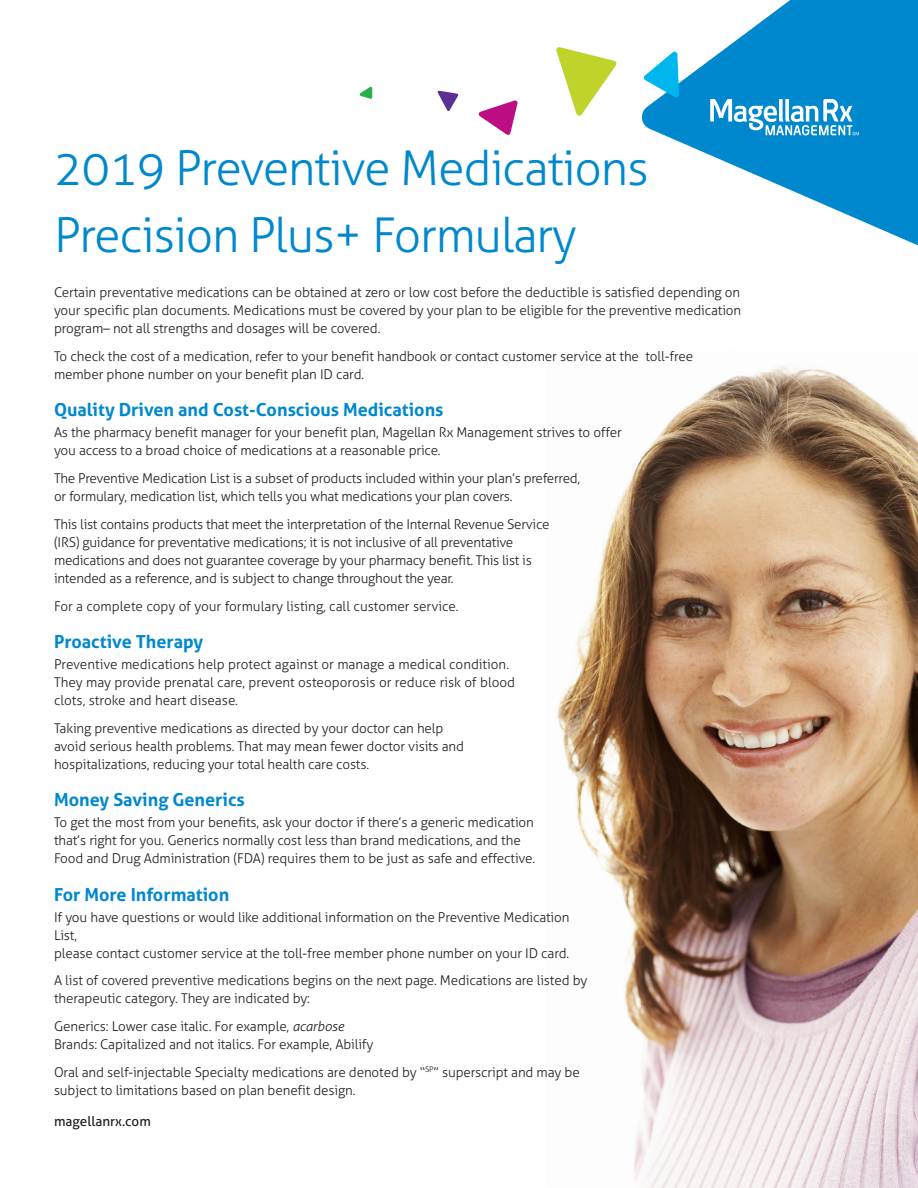
<style>
.page{position:relative;width:918px;height:1188px;background:#fff}
.page>*{position:absolute;margin:0;border:0;box-sizing:border-box;transform-origin:0 0}
.Headline{font:300 48px "Aller";letter-spacing:-.025em;color:#0088ce}
.Subhead{font:700 18px "Aller";color:#0088ce}
.Body_Copy__A{font:300 13.5px/18px "Aller";letter-spacing:-.01em;color:#231f20}
.t1{font:13.5px "Aller";color:#231f20}
.s1{font-style:italic}
</style>
<div class="page">
<img style="left:556px;top:364px;width:362px;height:824px">
<svg style="left:641px;top:0;width:277px;height:245px;fill:#0088ce"></svg>
<svg style="left:437px;top:91px;width:22px;height:20px"></svg>
<svg style="left:360px;top:86px;width:12px;height:13px"></svg>
<svg style="left:556px;top:47px;width:61px;height:69px"></svg>
<svg style="left:643px;top:51px;width:36px;height:47px"></svg>
<svg style="left:478px;top:100px;width:40px;height:35px"></svg>
<svg style="left:710px;top:99px;width:149px;height:36px"></svg>
<p class="Headline" style="left:54px;top:139px;width:596px">2019 Preventive Medications</p>
<p class="Headline" style="left:54px;top:206px;width:524px">Precision Plus+ Formulary</p>
<p class="Body_Copy__A" style="left:54px;top:283px;width:689px;text-align:justify">Certain preventative medications can be obtained at zero or low cost before the deductible is satisfied depending on your specific plan documents. Medications must be covered by your plan to be eligible for the preventive medication program– not all strengths and dosages will be covered.</p>
<p class="Body_Copy__A" style="left:54px;top:347px;width:641px">To check the cost of a medication, refer to your benefit handbook or contact customer service at the toll-free member phone number on your benefit plan ID card.</p>
<p class="Subhead" style="left:54px;top:399px;width:391px">Quality Driven and Cost-Conscious Medications</p>
<p class="Body_Copy__A" style="left:54px;top:424px;width:569px">As the pharmacy benefit manager for your benefit plan, Magellan Rx Management strives to offer you access to a broad choice of medications at a reasonable price.</p>
<p class="Body_Copy__A" style="left:54px;top:469px;width:528px">The Preventive Medication List is a subset of products included within your plan’s preferred, or formulary, medication list, which tells you what medications your plan covers.</p>
<p class="Body_Copy__A" style="left:54px;top:515px;width:497px">This list contains products that meet the interpretation of the Internal Revenue Service (IRS) guidance for preventative medications; it is not inclusive of all preventative medications and does not guarantee coverage by your pharmacy benefit. This list is intended as a reference, and is subject to change throughout the year.</p>
<p class="Body_Copy__A" style="left:54px;top:597px;width:406px">For a complete copy of your formulary listing, call customer service.</p>
<p class="Subhead" style="left:54px;top:630px;width:151px">Proactive Therapy</p>
<p class="Body_Copy__A" style="left:54px;top:655px;width:463px">Preventive medications help protect against or manage a medical condition.<br>They may provide prenatal care, prevent osteoporosis or reduce risk of blood clots, stroke and heart disease.</p>
<p class="Body_Copy__A" style="left:54px;top:719px;width:412px">Taking preventive medications as directed by your doctor can help avoid serious health problems. That may mean fewer doctor visits and hospitalizations, reducing your total health care costs.</p>
<p class="Subhead" style="left:54px;top:789px;width:192px">Money Saving Generics</p>
<p class="Body_Copy__A" style="left:54px;top:813px;width:483px">To get the most from your benefits, ask your doctor if there’s a generic medication that’s right for you. Generics normally cost less than brand medications, and the<br>Food and Drug Administration (FDA) requires them to be just as safe and effective.</p>
<p class="Subhead" style="left:54px;top:883px;width:177px">For More Information</p>
<p class="Body_Copy__A" style="left:54px;top:908px;width:517px">If you have questions or would like additional information on the Preventive Medication<br>List,<br>please contact customer service at the toll-free member phone number on your ID card.</p>
<p class="Body_Copy__A" style="left:54px;top:972px;width:535px">A list of covered preventive medications begins on the next page. Medications are listed by therapeutic category. They are indicated by:</p>
<p class="Body_Copy__A" style="left:54px;top:1017px;width:321px">Generics: Lower case italic. For example, <span class="s1">acarbose<br></span>Brands: Capitalized and not italics. For example, Abilify</p>
<p class="Body_Copy__A" style="left:54px;top:1063px;width:527px">Oral and self-injectable Specialty medications are denoted by “<sup>SP</sup>” superscript and may be subject to limitations based on plan benefit design.</p>
<p class="t1" style="left:54px;top:1113px;width:98px">magellanrx.com</p>
</div>
